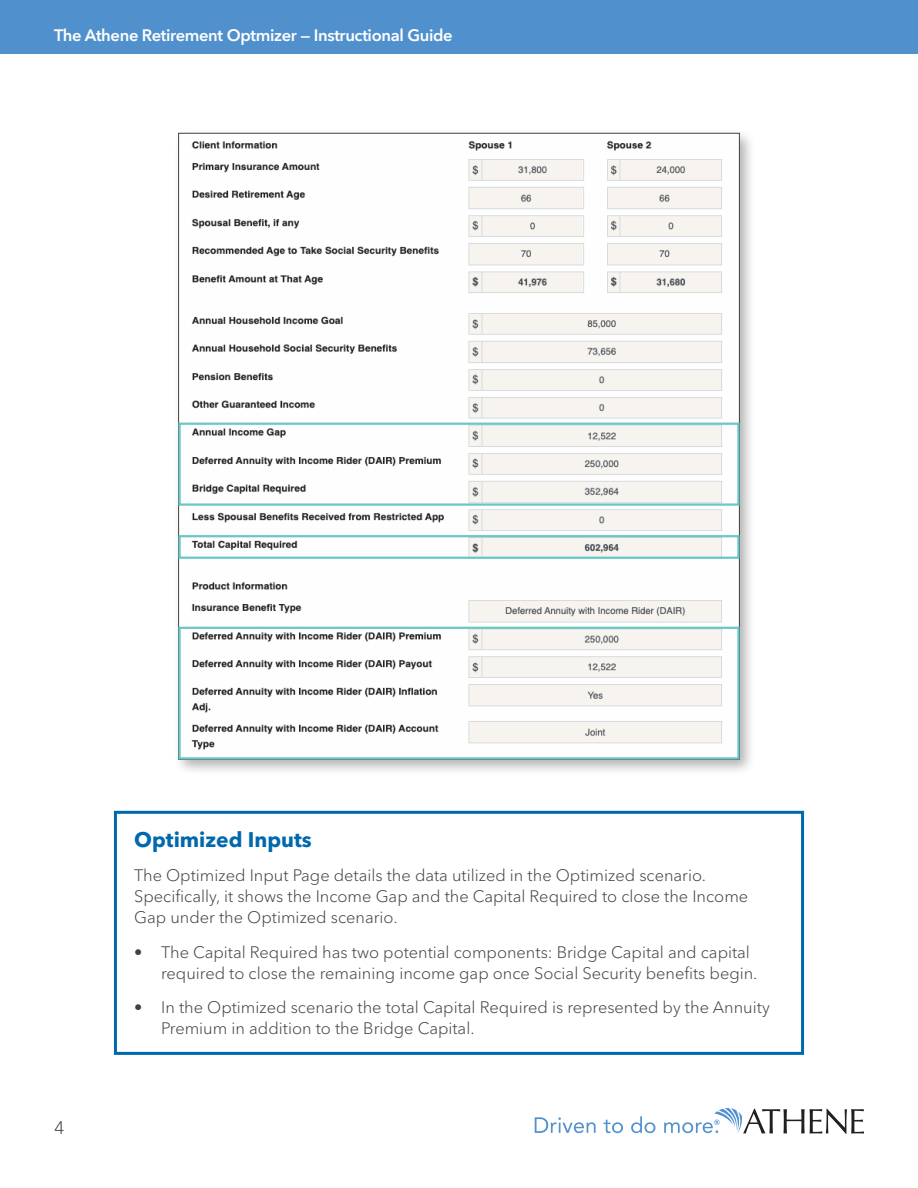
<style>
.page{position:relative;width:918px;height:1188px;background:#fff}
.page>*{position:absolute;margin:0;border:0;box-sizing:border-box;transform-origin:0 0}
.t1{font:700 21px "Avenir Next LT Pro";color:#0068ac}
.t2{font:300 18px "Avenir Next LT Pro";color:#414042}
.t3{font:300 16.5px/21px "Avenir Next LT Pro";color:#414042}
.t4{font:600 16.5px "Avenir Next LT Pro";letter-spacing:-.02em;color:#fff}
</style>
<div class="page">
<svg style="left:535px;top:1117px;width:61px;height:16px"></svg>
<svg style="left:604px;top:1120px;width:19px;height:13px"></svg>
<svg style="left:631px;top:1116px;width:24px;height:17px"></svg>
<svg style="left:664px;top:1108px;width:200px;height:26px"></svg>
<div style="left:114px;top:811px;width:690px;height:244px;background:#fff;border:3px solid #0068ac"></div>
<div style="left:174px;top:129px;width:582px;height:647px;background:#000;opacity:.3"></div>
<img style="left:180px;top:135px;width:558px;height:622px">
<div style="left:0;top:0;width:918px;height:54px;background:#5091cd"></div>
<div style="left:178px;top:423px;width:562px;height:83px;border:2px solid #68c8c6"></div>
<div style="left:178px;top:535px;width:562px;height:24px;border:2px solid #68c8c6"></div>
<div style="left:178px;top:627px;width:562px;height:133px;border:2px solid #68c8c6"></div>
<p class="t4" style="left:54px;top:25px;width:400px">The Athene Retirement Optmizer — Instructional Guide</p>
<p class="t2" style="left:54px;top:1117px;width:12px">4</p>
<p class="t1" style="left:134px;top:827px;width:179px">Optimized Inputs</p>
<p class="t3" style="left:134px;top:865px;width:616px">The Optimized Input Page details the data utilized in the Optimized scenario.<br>Specifically, it shows the Income Gap and the Capital Required to close the Income<br>Gap under the Optimized scenario.</p>
<p class="t3" style="left:161px;top:942px;width:598px;text-indent:-27px">• The Capital Required has two potential components: Bridge Capital and capital required to close the remaining income gap once Social Security benefits begin.</p>
<p class="t3" style="left:161px;top:997px;width:610px;text-indent:-27px">• In the Optimized scenario the total Capital Required is represented by the Annuity<br>Premium in addition to the Bridge Capital.</p>
</div>
